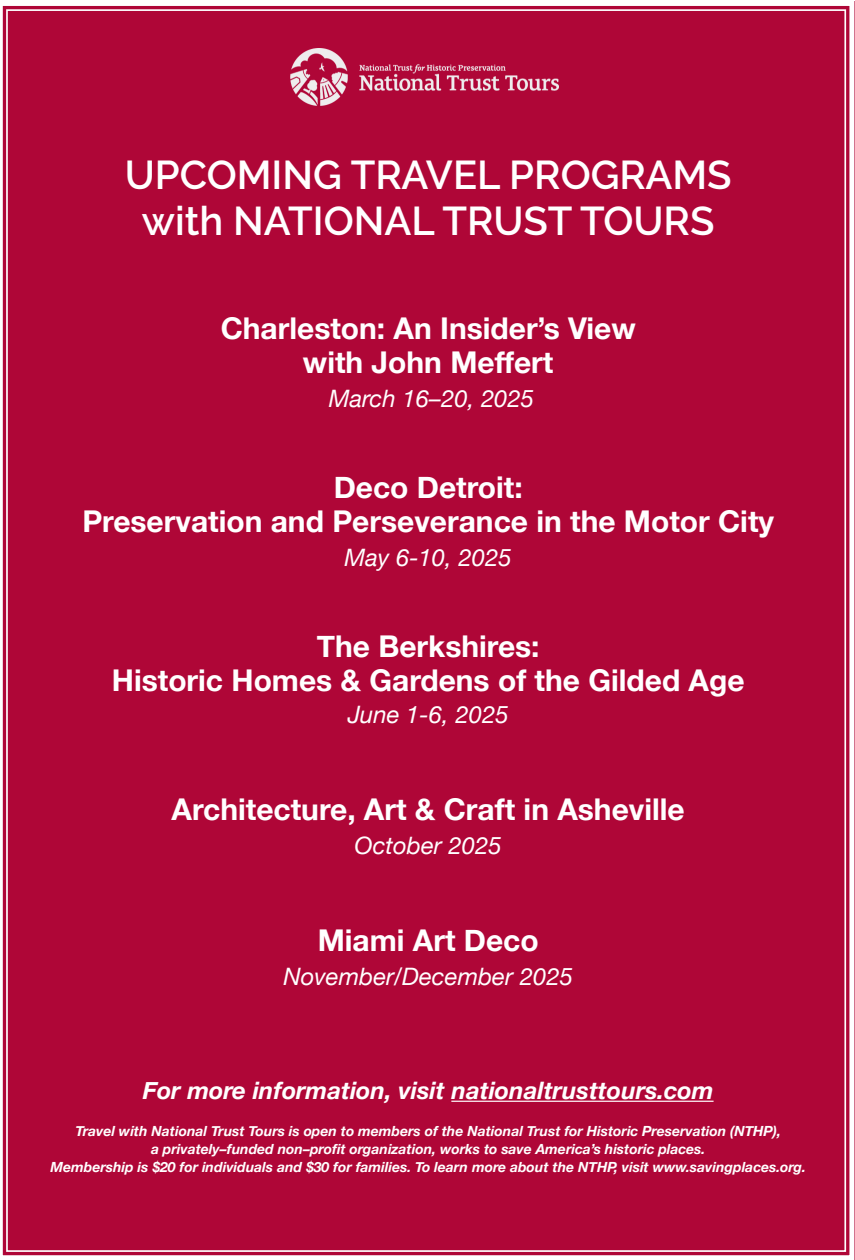
<style>
.page{position:relative;width:855px;height:1260px;background:#fff}
.page>*{position:absolute;margin:0;border:0;box-sizing:border-box;transform-origin:0 0}
.t1{font:600 40px "Raleway";color:#fff}
.t2{font:700 30px "Helvetica Neue";color:#fff}
.t3{font:italic 24px "Helvetica Neue";color:#fff}
.t4{font:italic 700 24px "Helvetica Neue";color:#fff}
.t5{font:italic 700 14px "Helvetica Neue";color:#fff}
</style>
<div class="page">
<div style="left:2px;top:1px;width:853px;height:1259px;background:#af0637"></div>
<img style="left:285px;top:49px;width:285px;height:59px">
<p class="t1" style="left:125px;top:152px;width:609px">UPCOMING TRAVEL PROGRAMS</p>
<p class="t1" style="left:142px;top:198px;width:574px">with NATIONAL TRUST TOURS</p>
<p class="t2" style="left:221px;top:304px;width:417px">Charleston: An Insider’s View</p>
<p class="t2" style="left:303px;top:338px;width:252px">with John Meffert</p>
<p class="t3" style="left:329px;top:381px;width:207px">March 16–20, 2025</p>
<p class="t2" style="left:334px;top:463px;width:190px">Deco Detroit:</p>
<p class="t2" style="left:82px;top:497px;width:693px">Preservation and Perseverance in the Motor City</p>
<p class="t3" style="left:345px;top:540px;width:169px">May 6-10, 2025</p>
<p class="t2" style="left:317px;top:622px;width:224px">The Berkshires:</p>
<p class="t2" style="left:112px;top:656px;width:634px">Historic Homes &amp; Gardens of the Gilded Age</p>
<p class="t3" style="left:348px;top:697px;width:163px">June 1-6, 2025</p>
<p class="t2" style="left:172px;top:785px;width:515px">Architecture, Art &amp; Craft in Asheville</p>
<p class="t3" style="left:355px;top:828px;width:149px">October 2025</p>
<p class="t2" style="left:318px;top:916px;width:223px">Miami Art Deco</p>
<p class="t3" style="left:283px;top:959px;width:291px">November/December 2025</p>
<p class="t4" style="left:143px;top:1071px;width:572px">For more information, visit nationaltrusttours.com</p>
<p class="t5" style="left:76px;top:1120px;width:707px">Travel with National Trust Tours is open to members of the National Trust for Historic Preservation (NTHP),</p>
<p class="t5" style="left:151px;top:1138px;width:556px">a privately–funded non–profit organization, works to save America’s historic places.</p>
<p class="t5" style="left:50px;top:1156px;width:757px">Membership is $20 for individuals and $30 for families. To learn more about the NTHP, visit www.savingplaces.org.</p>
</div>
